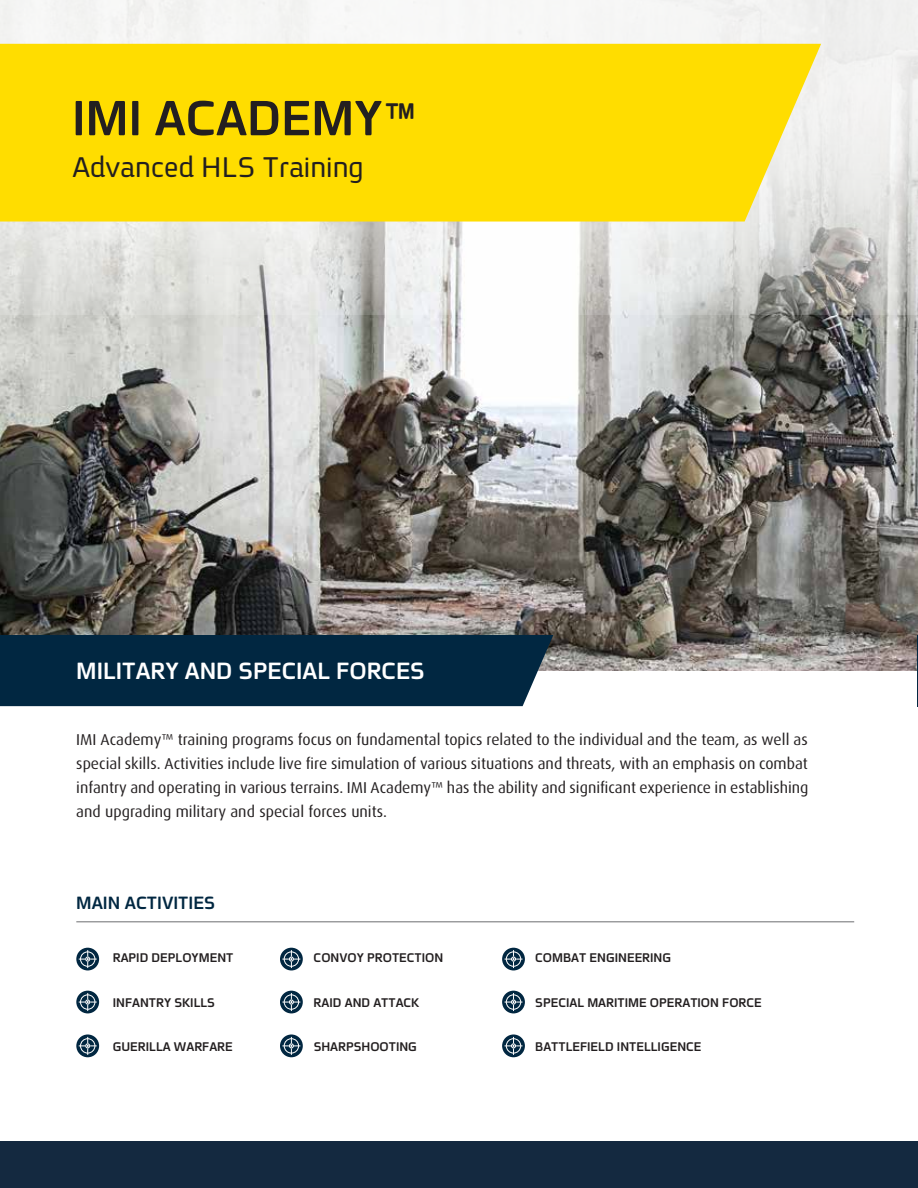
<style>
.page{position:relative;width:918px;height:1188px;background:#fff}
.page>*{position:absolute;margin:0;border:0;box-sizing:border-box;transform-origin:0 0}
.t1{font:700 53.55px "Fb Spoiler Eng";color:#231f20}
.t2{font:30.9px "Fb Spoiler Eng";color:#231f20}
.t3{font:700 25.5px "Fb Spoiler Eng";color:#fff}
.t4{font:700 19.35px "Fb Spoiler Eng";color:#012741}
.t5{font:15.75px/24px "Dax";color:#231f20;text-align:justify}
.t6{font:700 13.65px "Fb Spoiler Eng";color:#231f20}
.s1{font-size:49.5px}
</style>
<div class="page">
<img style="left:0;top:315px;width:918px;height:356px">
<svg style="left:0;top:0;width:918px;height:315px"></svg>
<div style="left:0;top:44px;width:821px;height:178px;background:#fd0"></div>
<div style="left:76px;top:948px;width:23px;height:22px;background:#012741;border-radius:50%"></div>
<svg style="left:79px;top:950px;width:18px;height:18px"></svg>
<div style="left:280px;top:948px;width:23px;height:22px;background:#012741;border-radius:50%"></div>
<svg style="left:282px;top:950px;width:18px;height:18px"></svg>
<svg style="left:502px;top:948px;width:23px;height:22px"></svg>
<svg style="left:505px;top:950px;width:18px;height:18px"></svg>
<div style="left:76px;top:991px;width:23px;height:22px;background:#012741;border-radius:50%"></div>
<svg style="left:79px;top:993px;width:18px;height:18px"></svg>
<div style="left:280px;top:991px;width:23px;height:22px;background:#012741;border-radius:50%"></div>
<svg style="left:282px;top:993px;width:18px;height:18px"></svg>
<div style="left:502px;top:991px;width:23px;height:22px;background:#012741;border-radius:50%"></div>
<svg style="left:505px;top:993px;width:18px;height:18px"></svg>
<svg style="left:76px;top:1034px;width:23px;height:23px"></svg>
<svg style="left:79px;top:1037px;width:18px;height:18px"></svg>
<svg style="left:280px;top:1034px;width:23px;height:23px"></svg>
<svg style="left:282px;top:1037px;width:18px;height:18px"></svg>
<svg style="left:502px;top:1034px;width:23px;height:23px"></svg>
<svg style="left:505px;top:1037px;width:18px;height:18px"></svg>
<div style="left:0;top:635px;width:553px;height:71px;background:#012741"></div>
<hr style="left:917px;top:635px;width:1px;height:71px;background:#012741">
<hr style="left:76px;top:921px;width:778px;height:1px;background:#6d6e71">
<div style="left:0;top:1141px;width:918px;height:47px;background:#142940"></div>
<h1 class="t1" style="left:72px;top:91px;width:347px">IMI ACADEMY<span class="s1">™</span></h1>
<h2 class="t2" style="left:72px;top:152px;width:293px">Advanced HLS Training</h2>
<h3 class="t3" style="left:76px;top:658px;width:350px">MILITARY AND SPECIAL FORCES</h3>
<p class="t5" style="left:76px;top:728px;width:734px">IMI Academy™ training programs focus on fundamental topics related to the individual and the team, as well as special skills. Activities include live fire simulation of various situations and threats, with an emphasis on combat infantry and operating in various terrains. IMI Academy™ has the ability and significant experience in establishing and upgrading military and special forces units.</p>
<p class="t4" style="left:76px;top:893px;width:140px">MAIN ACTIVITIES</p>
<p class="t6" style="left:113px;top:951px;width:122px">RAPID DEPLOYMENT</p>
<p class="t6" style="left:113px;top:996px;width:104px">INFANTRY SKILLS</p>
<p class="t6" style="left:113px;top:1040px;width:122px">GUERILLA WARFARE</p>
<p class="t6" style="left:314px;top:951px;width:131px">CONVOY PROTECTION</p>
<p class="t6" style="left:314px;top:996px;width:107px">RAID AND ATTACK</p>
<p class="t6" style="left:535px;top:951px;width:137px">COMBAT ENGINEERING</p>
<p class="t6" style="left:535px;top:996px;width:228px">SPECIAL MARITIME OPERATION FORCE</p>
<p class="t6" style="left:314px;top:1040px;width:105px">SHARPSHOOTING</p>
<p class="t6" style="left:535px;top:1040px;width:168px">BATTLEFIELD INTELLIGENCE</p>
</div>
